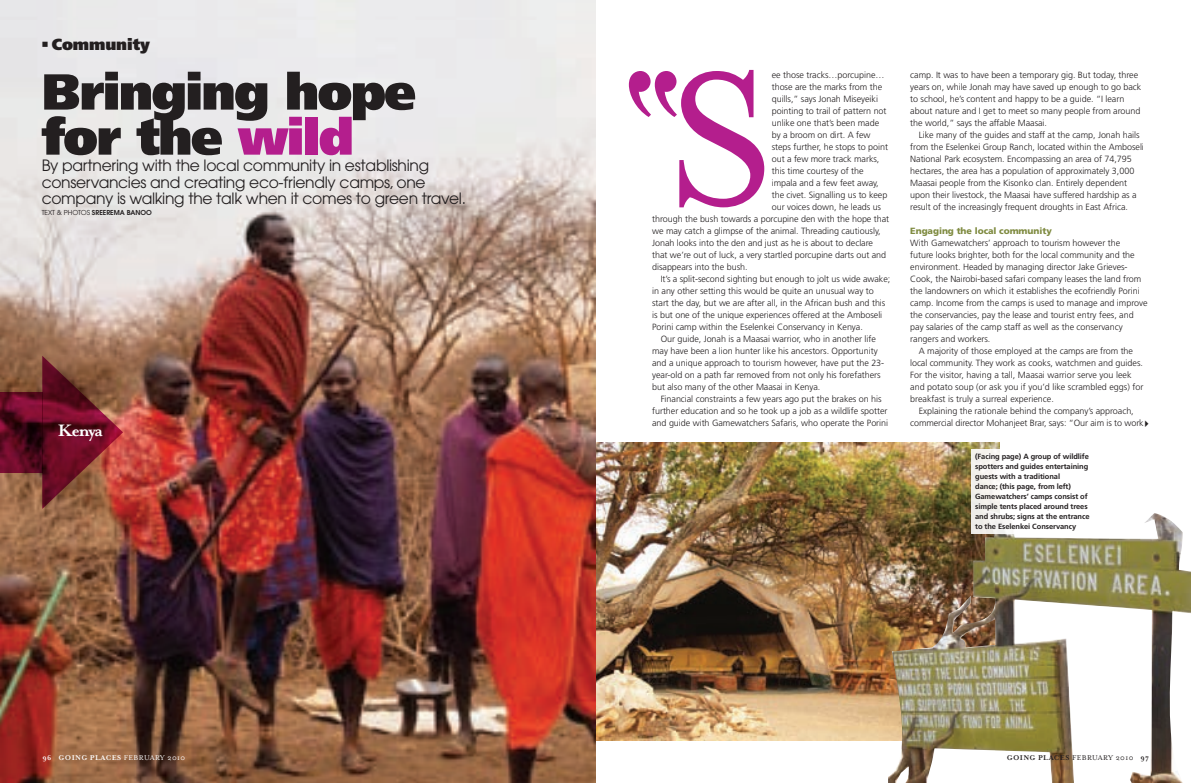
<style>
.page{position:relative;width:1191px;height:783px;background:#fff}
.page>*{position:absolute;margin:0;border:0;box-sizing:border-box;transform-origin:0 0}
.t1{font:900 50.5px/45px "Frutiger";letter-spacing:-.035em;color:#231f20}
.t2{font:700 19px "Mrs Eaves";letter-spacing:-.06em;color:#fff}
.t3{font:900 16px "Frutiger";letter-spacing:-.005em;color:#231f20}
.t4{font:15.5px/16.5px "Avant Garde";letter-spacing:-.02em;color:#231f20}
.t5{font:300 9px/12px "Frutiger";letter-spacing:-.005em;color:#231f20}
.t6{font:900 9px "Frutiger";letter-spacing:-.005em;color:#7f8b41}
.t7{font:700 8px "Mrs Eaves";letter-spacing:.05em;color:#fff}
.t8{font:700 8px "Mrs Eaves";letter-spacing:.05em;color:#231f20}
.t9{font:700 7.5px/10px "Frutiger";letter-spacing:-.01em;color:#231f20}
.t10{font:600 6.8px "Avant Garde";letter-spacing:-.005em;color:#231f20}
.s1{color:#b41e8d}
.s2{font-weight:400}
.s3{font-family:"Mrs Eaves Roman";font-weight:400}
</style>
<div class="page">
<img style="left:596px;top:442px;width:403px;height:298px">
<img style="left:0;top:21px;width:595px;height:761px">
<img style="left:888px;top:510px;width:303px;height:272px">
<svg style="left:629px;top:70px;width:135px;height:137px"></svg>
<div style="left:970px;top:449px;width:128px;height:85px;background:linear-gradient(to right,#f6f5f1,#fff)"></div>
<svg style="left:0;top:392px;width:42px;height:80px;background:#590921"></svg>
<svg style="left:42px;top:355px;width:81px;height:153px;background:#813332"></svg>
<h3 class="t3" style="left:43px;top:34px;width:109px">■ Community</h3>
<h1 class="t1" style="left:42px;top:69px;width:376px">Bringing hope for the <span class="s1">wild</span></h1>
<h3 class="t4" style="left:42px;top:157px;width:426px">By partnering with the local community in establishing conservancies and creating eco-friendly camps, one company is walking the talk when it comes to green travel.</h3>
<p class="t10" style="left:42px;top:208px;width:112px"><span class="s2">TEXT &amp; PHOTOS</span> SREEREMA BANOO</p>
<h2 class="t2" style="left:58px;top:419px;width:47px">Kenya</h2>
<p class="t7" style="left:43px;top:753px;width:144px">96 GOING PLACES <span class="s3">FEBRUARY 2010</span></p>
<p class="t5" style="left:771px;top:69px;width:114px">ee those tracks…porcupine…</p>
<p class="t5" style="left:771px;top:81px;width:112px">those are the marks from the</p>
<p class="t5" style="left:771px;top:93px;width:108px">quills,” says Jonah Miseyeiki</p>
<p class="t5" style="left:771px;top:105px;width:116px">pointing to trail of pattern not</p>
<p class="t5" style="left:771px;top:117px;width:109px">unlike one that’s been made</p>
<p class="t5" style="left:771px;top:129px;width:100px">by a broom on dirt. A few</p>
<p class="t5" style="left:771px;top:141px;width:118px">steps further, he stops to point</p>
<p class="t5" style="left:771px;top:153px;width:109px">out a few more track marks,</p>
<p class="t5" style="left:771px;top:165px;width:93px">this time courtesy of the</p>
<p class="t5" style="left:771px;top:177px;width:109px">impala and a few feet away,</p>
<p class="t5" style="left:771px;top:189px;width:117px">the civet. Signalling us to keep</p>
<p class="t5" style="left:771px;top:201px;width:111px">our voices down, he leads us</p>
<p class="t5" style="left:652px;top:213px;width:238px">through the bush towards a porcupine den with the hope that</p>
<p class="t5" style="left:652px;top:225px;width:230px">we may catch a glimpse of the animal. Threading cautiously,</p>
<p class="t5" style="left:652px;top:237px;width:222px">Jonah looks into the den and just as he is about to declare</p>
<p class="t5" style="left:652px;top:249px;width:235px">that we’re out of luck, a very startled porcupine darts out and</p>
<p class="t5" style="left:652px;top:261px;width:97px">disappears into the bush.</p>
<p class="t5" style="left:660px;top:273px;width:231px">It’s a split-second sighting but enough to jolt us wide awake;</p>
<p class="t5" style="left:652px;top:285px;width:223px">in any other setting this would be quite an unusual way to</p>
<p class="t5" style="left:652px;top:297px;width:235px">start the day, but we are after all, in the African bush and this</p>
<p class="t5" style="left:652px;top:309px;width:232px">is but one of the unique experiences offered at the Amboseli</p>
<p class="t5" style="left:652px;top:321px;width:212px">Porini camp within the Eselenkei Conservancy in Kenya.</p>
<p class="t5" style="left:660px;top:333px;width:217px">Our guide, Jonah is a Maasai warrior, who in another life</p>
<p class="t5" style="left:652px;top:345px;width:227px">may have been a lion hunter like his ancestors. Opportunity</p>
<p class="t5" style="left:652px;top:357px;width:234px">and a unique approach to tourism however, have put the 23-</p>
<p class="t5" style="left:652px;top:369px;width:230px">year-old on a path far removed from not only his forefathers</p>
<p class="t5" style="left:652px;top:381px;width:170px">but also many of the other Maasai in Kenya.</p>
<p class="t5" style="left:660px;top:393px;width:222px">Financial constraints a few years ago put the brakes on his</p>
<p class="t5" style="left:652px;top:405px;width:237px">further education and so he took up a job as a wildlife spotter</p>
<p class="t5" style="left:652px;top:417px;width:237px">and guide with Gamewatchers Safaris, who operate the Porini</p>
<p class="t5" style="left:910px;top:69px;width:233px">camp. It was to have been a temporary gig. But today, three years on, while Jonah may have saved up enough to go back to school, he’s content and happy to be a guide. “I learn about nature and I get to meet so many people from around the world,” says the affable Maasai.</p>
<p class="t5" style="left:910px;top:129px;width:235px;text-indent:9px">Like many of the guides and staff at the camp, Jonah hails from the Eselenkei Group Ranch, located within the Amboseli National Park ecosystem. Encompassing an area of 74,795 hectares, the area has a population of approximately 3,000<br>Maasai people from the Kisonko clan. Entirely dependent upon their livestock, the Maasai have suffered hardship as a result of the increasingly frequent droughts in East Africa.</p>
<p class="t6" style="left:910px;top:225px;width:143px">Engaging the local community</p>
<p class="t5" style="left:910px;top:237px;width:211px">With Gamewatchers’ approach to tourism however the</p>
<p class="t5" style="left:910px;top:249px;width:226px">future looks brighter, both for the local community and the</p>
<p class="t5" style="left:910px;top:261px;width:219px">environment. Headed by managing director Jake Grieves-</p>
<p class="t5" style="left:910px;top:273px;width:233px">Cook, the Nairobi-based safari company leases the land from</p>
<p class="t5" style="left:910px;top:285px;width:231px">the landowners on which it establishes the ecofriendly Porini</p>
<p class="t5" style="left:910px;top:297px;width:239px">camp. Income from the camps is used to manage and improve</p>
<p class="t5" style="left:910px;top:309px;width:225px">the conservancies, pay the lease and tourist entry fees, and</p>
<p class="t5" style="left:910px;top:321px;width:214px">pay salaries of the camp staff as well as the conservancy</p>
<p class="t5" style="left:910px;top:333px;width:82px">rangers and workers.</p>
<p class="t5" style="left:918px;top:345px;width:216px">A majority of those employed at the camps are from the</p>
<p class="t5" style="left:910px;top:357px;width:234px">local community. They work as cooks, watchmen and guides.</p>
<p class="t5" style="left:910px;top:369px;width:223px">For the visitor, having a tall, Maasai warrior serve you leek</p>
<p class="t5" style="left:910px;top:381px;width:235px">and potato soup (or ask you if you’d like scrambled eggs) for</p>
<p class="t5" style="left:910px;top:393px;width:145px">breakfast is truly a surreal experience.</p>
<p class="t5" style="left:918px;top:405px;width:216px">Explaining the rationale behind the company’s approach,</p>
<p class="t5" style="left:910px;top:417px;width:235px">commercial director Mohanjeet Brar, says: “Our aim is to work</p>
<p class="t9" style="left:975px;top:451px;width:116px">(Facing page) A group of wildlife spotters and guides entertaining guests with a traditional<br>dance; (this page, from left)<br>Gamewatchers’ camps consist of simple tents placed around trees and shrubs; signs at the entrance to the Eselenkei Conservancy</p>
<p class="t8" style="left:1006px;top:753px;width:144px">GOING PLACES <span class="s3">FEBRUARY 2010</span> 97</p>
</div>
